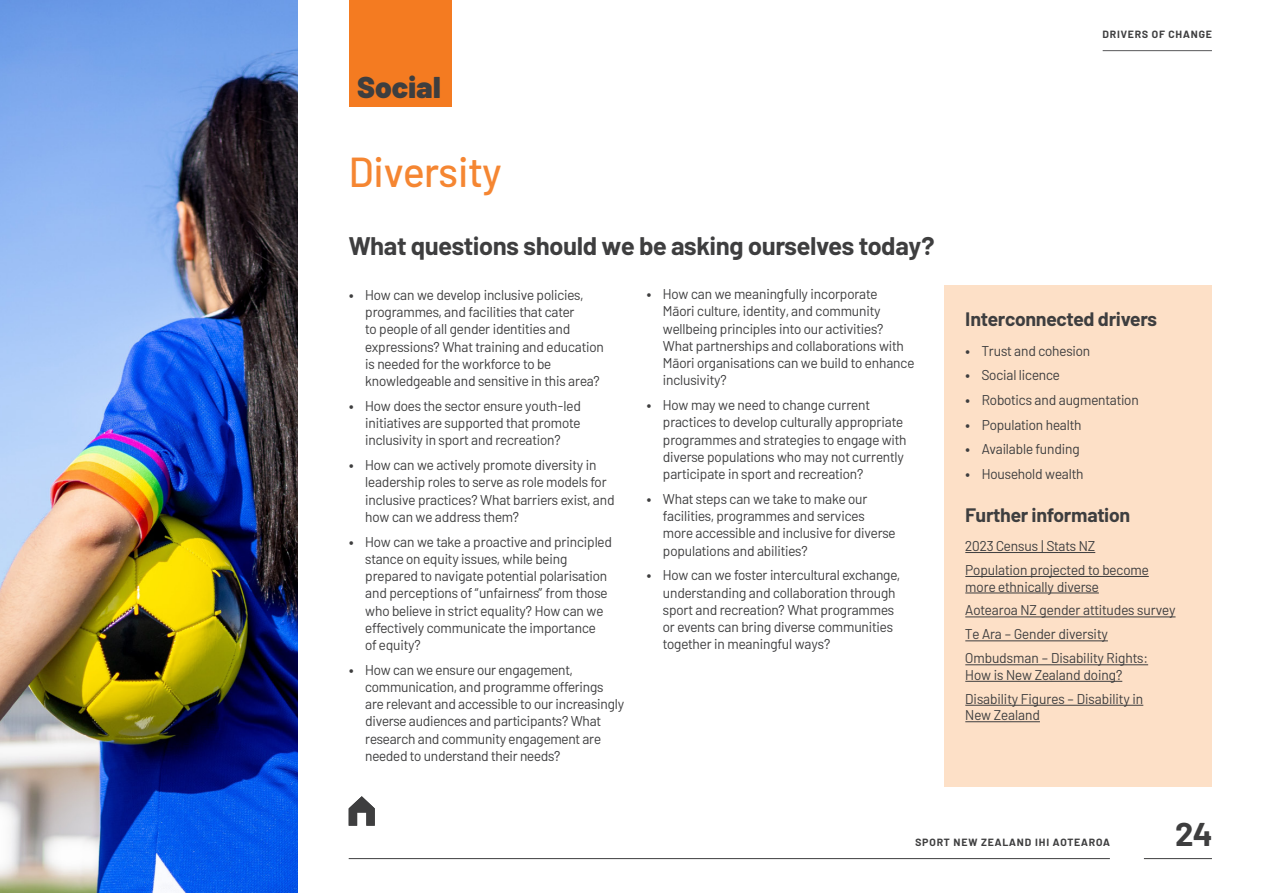
<style>
.page{position:relative;width:1263px;height:893px;background:#fff}
.page>*{position:absolute;margin:0;border:0;box-sizing:border-box;transform-origin:0 0}
.Barlow_Text_Bold_GREY{font:500 42px "Barlow";color:#f58632}
.t1{font:700 33px "Barlow";color:#3e3e3f}
.t2{font:900 30px "Barlow";letter-spacing:.005em;color:#3e3e3f}
._2ND_HEAD_Question{font:700 25.5px "Barlow";letter-spacing:-.015em;color:#3e3e3f}
._2ND_HEAD{font:700 19.5px "Barlow";letter-spacing:-.015em;color:#3e3e3f}
.Barlow_Text{font:14.25px/17.2px "Barlow";letter-spacing:-.01em;color:#3e3e3f}
.t3{font:700 10.5px "Barlow";letter-spacing:.08em;color:#3e3e3f}
.s1{font-weight:700}
</style>
<div class="page">
<div style="left:349px;top:0;width:102px;height:106px;background:#f47b21"></div>
<div style="left:944px;top:285px;width:268px;height:502px;background:#fde0c7"></div>
<hr style="left:965px;top:552px;width:130px;height:1px;background:#3e3e3f">
<hr style="left:965px;top:576px;width:184px;height:1px;background:#3e3e3f">
<hr style="left:965px;top:593px;width:134px;height:1px;background:#3e3e3f">
<hr style="left:965px;top:617px;width:210px;height:1px;background:#3e3e3f">
<hr style="left:965px;top:640px;width:143px;height:1px;background:#3e3e3f">
<hr style="left:965px;top:664px;width:183px;height:1px;background:#3e3e3f">
<hr style="left:965px;top:681px;width:157px;height:1px;background:#3e3e3f">
<hr style="left:965px;top:705px;width:178px;height:1px;background:#3e3e3f">
<hr style="left:965px;top:721px;width:75px;height:1px;background:#3e3e3f">
<img style="left:0;top:0;width:298px;height:893px">
<hr style="left:349px;top:858px;width:761px;height:1px;background:#3e3e3f">
<hr style="left:1144px;top:858px;width:68px;height:1px;background:#3e3e3f">
<hr style="left:1103px;top:50px;width:109px;height:1px;background:#57585a">
<svg style="left:349px;top:796px;width:26px;height:30px"></svg>
<h3 class="t2" style="left:357px;top:64px;width:85px">Social</h3>
<p class="Barlow_Text_Bold_GREY" style="left:349px;top:141px;width:155px">Diversity</p>
<p class="_2ND_HEAD_Question" style="left:349px;top:227px;width:587px">What questions should we be asking ourselves today?</p>
<p class="Barlow_Text" style="left:663px;top:284px;width:253px;text-indent:-17px"><span class="s1">•</span> How can we meaningfully incorporate<br>Māori culture, identity, and community wellbeing principles into our activities?<br>What partnerships and collaborations with Māori organisations can we build to enhance inclusivity?</p>
<p class="Barlow_Text" style="left:663px;top:395px;width:245px;text-indent:-17px"><span class="s1">•</span> How may we need to change current practices to develop culturally appropriate programmes and strategies to engage with diverse populations who may not currently participate in sport and recreation?</p>
<p class="Barlow_Text" style="left:663px;top:489px;width:234px;text-indent:-17px"><span class="s1">•</span> What steps can we take to make our facilities, programmes and services more accessible and inclusive for diverse populations and abilities?</p>
<p class="Barlow_Text" style="left:663px;top:565px;width:239px;text-indent:-17px"><span class="s1">•</span> How can we foster intercultural exchange, understanding and collaboration through sport and recreation? What programmes or events can bring diverse communities together in meaningful ways?</p>
<p class="Barlow_Text" style="left:365px;top:285px;width:240px;text-indent:-17px"><span class="s1">•</span> How can we develop inclusive policies, programmes, and facilities that cater<br>to people of all gender identities and expressions? What training and education is needed for the workforce to be knowledgeable and sensitive in this area?</p>
<p class="Barlow_Text" style="left:365px;top:396px;width:217px;text-align:justify;text-indent:-17px"><span class="s1">•</span> How does the sector ensure youth-led initiatives are supported that promote inclusivity in sport and recreation?</p>
<p class="Barlow_Text" style="left:365px;top:455px;width:251px;text-indent:-17px"><span class="s1">•</span> How can we actively promote diversity in leadership roles to serve as role models for inclusive practices? What barriers exist, and how can we address them?</p>
<p class="Barlow_Text" style="left:365px;top:532px;width:248px;text-indent:-16px"><span class="s1">•</span> How can we take a proactive and principled stance on equity issues, while being prepared to navigate potential polarisation and perceptions of “unfairness” from those who believe in strict equality? How can we effectively communicate the importance<br>of equity?</p>
<p class="Barlow_Text" style="left:365px;top:660px;width:261px;text-indent:-16px"><span class="s1">•</span> How can we ensure our engagement, communication, and programme offerings are relevant and accessible to our increasingly diverse audiences and participants? What research and community engagement are needed to understand their needs?</p>
<p class="t3" style="left:1102px;top:27px;width:111px">DRIVERS OF CHANGE</p>
<p class="_2ND_HEAD" style="left:965px;top:304px;width:193px">Interconnected drivers</p>
<p class="Barlow_Text" style="left:965px;top:341px;width:127px"><span class="s1">•</span> Trust and cohesion</p>
<p class="Barlow_Text" style="left:965px;top:365px;width:96px"><span class="s1">•</span> Social licence</p>
<p class="Barlow_Text" style="left:965px;top:390px;width:175px"><span class="s1">•</span> Robotics and augmentation</p>
<p class="Barlow_Text" style="left:965px;top:415px;width:118px"><span class="s1">•</span> Population health</p>
<p class="Barlow_Text" style="left:965px;top:440px;width:116px"><span class="s1">•</span> Available funding</p>
<p class="Barlow_Text" style="left:965px;top:464px;width:120px"><span class="s1">•</span> Household wealth</p>
<p class="_2ND_HEAD" style="left:965px;top:500px;width:166px">Further information</p>
<p class="Barlow_Text" style="left:965px;top:536px;width:131px">2023 Census | Stats NZ</p>
<p class="Barlow_Text" style="left:965px;top:561px;width:185px;line-height:16.5px">Population projected to become more ethnically diverse</p>
<p class="Barlow_Text" style="left:965px;top:601px;width:212px">Aotearoa NZ gender attitudes survey</p>
<p class="Barlow_Text" style="left:965px;top:625px;width:144px">Te Ara – Gender diversity</p>
<p class="Barlow_Text" style="left:965px;top:649px;width:184px;line-height:16.5px">Ombudsman – Disability Rights:<br>How is New Zealand doing?</p>
<p class="Barlow_Text" style="left:965px;top:689px;width:179px;line-height:16.5px">Disability Figures – Disability in<br>New Zealand</p>
<p class="t3" style="left:915px;top:835px;width:196px">SPORT NEW ZEALAND IHI AOTEAROA</p>
<h2 class="t1" style="left:1175px;top:810px;width:38px">24</h2>
</div>
